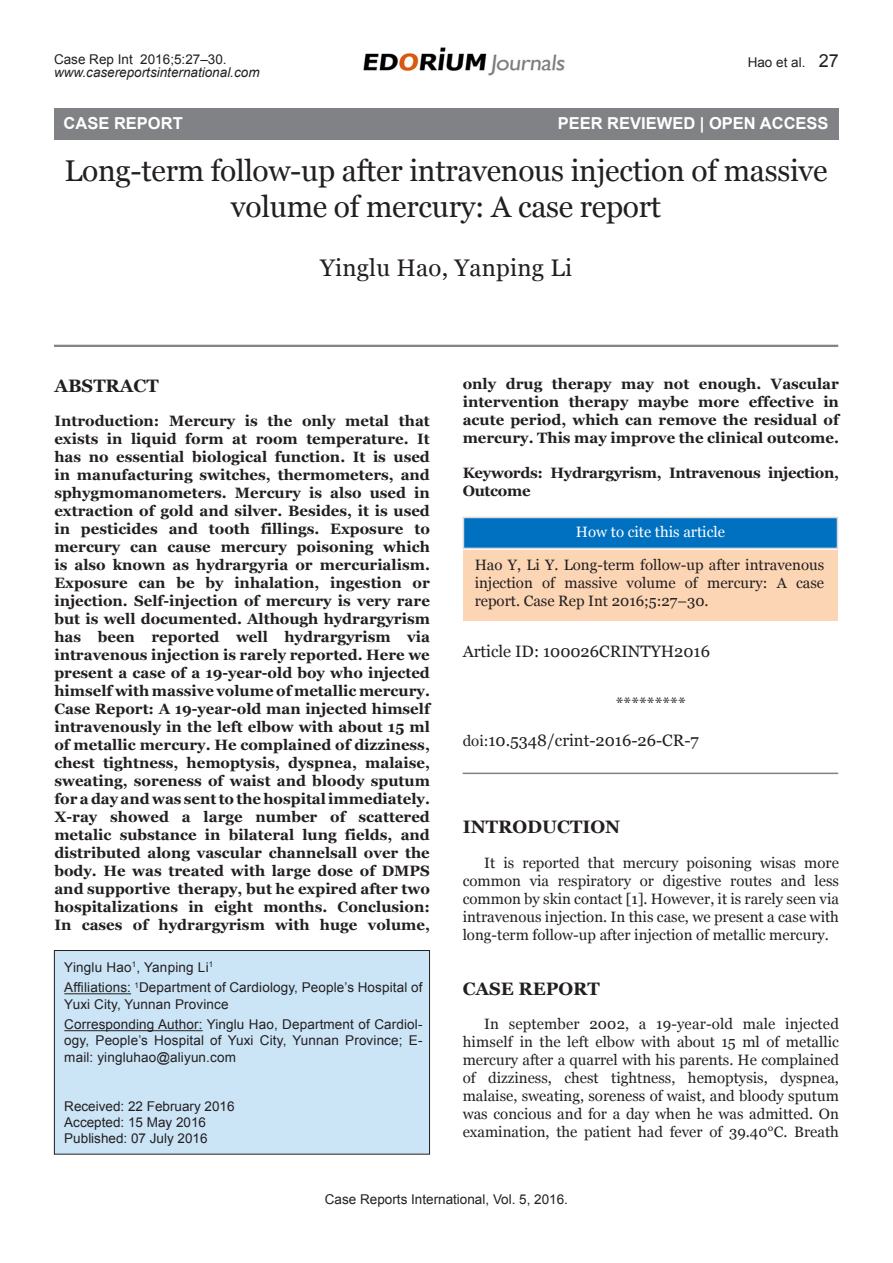
<style>
.page{position:relative;width:893px;height:1263px;background:#fff}
.page>*{position:absolute;margin:0;border:0;box-sizing:border-box;transform-origin:0 0}
.Chapter_Name{font:30px/36px "Georgia";letter-spacing:-.01em;color:#231f20;text-align:center}
.Author_Name{font:24px "Georgia";letter-spacing:.01em;color:#231f20}
.Introduction_Head{font:700 18px "Georgia";color:#231f20}
.Case_Report_head{font:700 18px "Georgia";color:#231f20}
.Abstract_Head{font:700 18px "Georgia";color:#231f20}
.Open_Access{font:700 16.5px "Arial";color:#fff}
.Star{font:16.5px "Georgia";color:#231f20}
.DOI{font:16.5px "Georgia";color:#231f20}
.Abstract_text{font:700 15px/18px "Georgia";color:#231f20;text-align:justify}
.Text{font:15px/18px "Georgia";color:#231f20;text-align:justify}
.Keywords{font:700 15px/18px "Georgia";letter-spacing:-.02em;color:#231f20}
.Box_author{font:13.5px/16.2px "Arial";letter-spacing:.01em;color:#231f20}
.Pa1{font:italic 13.5px "Arial";color:#231f20}
.Left_Running_head{font:13.5px "Arial";color:#231f20}
.Box_received_date{font:13.5px "Arial";color:#231f20}
.Right_Running_head{font:13.5px "Arial";color:#231f20}
.s1{font-size:18px}
.s2{color:#fff}
.s3{font-size:15px}
</style>
<div class="page">
<img style="left:363px;top:47px;width:202px;height:29px">
<hr style="left:54px;top:345px;width:784px;height:2px;background:#808285">
<div style="left:54px;top:950px;width:376px;height:204px;background:#cbe5f7"></div>
<div style="left:54px;top:950px;width:376px;height:204px;border:1px solid #231f20"></div>
<hr style="left:64px;top:993px;width:67px;height:1px;background:#231f20">
<hr style="left:64px;top:1030px;width:139px;height:1px;background:#231f20">
<div style="left:463px;top:550px;width:375px;height:70px;background:#fcd5b5"></div>
<div style="left:463px;top:517px;width:375px;height:32px;background:#0070c0;border:2px solid #d9d9d9"></div>
<hr style="left:463px;top:773px;width:375px;height:1px;background:#808285">
<div style="left:54px;top:108px;width:784px;height:32px;background:#808285"></div>
<p class="Left_Running_head" style="left:54px;top:50px;width:174px">Case Rep Int 2016;5:27–30.</p>
<p class="Pa1" style="left:54px;top:64px;width:207px">www.casereportsinternational.com</p>
<p class="Right_Running_head" style="left:748px;top:54px;width:93px">Hao et al. <span class="s1">27</span></p>
<p class="Open_Access" style="left:696px;top:112px;width:121px">OPEN AC ESS</p>
<p class="Chapter_Name" style="left:64px;top:153px;width:765px">Long-term follow-up after intravenous injection of massive volume of mercury: A case report</p>
<p class="Author_Name" style="left:320px;top:253px;width:254px">Yinglu Hao, Yanping Li</p>
<p class="Open_Access" style="left:64px;top:112px;width:121px">CASE REPORT</p>
<p class="Open_Access" style="left:558px;top:112px;width:272px">PEER REVIEWED | OPEN ACCESS</p>
<p class="Abstract_Head" style="left:54px;top:374px;width:106px">ABSTRACT</p>
<p class="Abstract_text" style="left:54px;top:412px;width:377px">Introduction: Mercury is the only metal that exists in liquid form at room temperature. It has no essential biological function. It is used in manufacturing switches, thermometers, and sphygmomanometers. Mercury is also used in extraction of gold and silver. Besides, it is used in pesticides and tooth fillings. Exposure to mercury can cause mercury poisoning which is also known as hydrargyria or mercurialism.<br>Exposure can be by inhalation, ingestion or injection. Self-injection of mercury is very rare but is well documented. Although hydrargyrism has been reported well hydrargyrism via intravenous injection is rarely reported. Here we present a case of a 19-year-old boy who injected himself with massive volume of metallic mercury.<br>Case Report: A 19-year-old man injected himself intravenously in the left elbow with about 15 ml of metallic mercury. He complained of dizziness, chest tightness, hemoptysis, dyspnea, malaise, sweating, soreness of waist and bloody sputum for a day and was sent to the hospital immediately.<br>X-ray showed a large number of scattered metalic substance in bilateral lung fields, and distributed along vascular channelsall over the body. He was treated with large dose of DMPS and supportive therapy, but he expired after two hospitalizations in eight months. Conclusion:<br>In cases of hydrargyrism with huge volume,</p>
<p class="Box_author" style="left:64px;top:959px;width:150px">Yinglu Hao<sup>1</sup>, Yanping Li<sup>1</sup></p>
<p class="Box_author" style="left:64px;top:980px;width:360px">Affiliations: <sup>1</sup>Department of Cardiology, People’s Hospital of<br>Yuxi City, Yunnan Province</p>
<p class="Box_author" style="left:64px;top:1016px;width:360px;text-align:justify">Corresponding Author: Yinglu Hao, Department of Cardiol&shy;ogy, People’s Hospital of Yuxi City, Yunnan Province; E&shy;mail: yingluhao@aliyun.com</p>
<p class="Box_received_date" style="left:64px;top:1097px;width:172px">Received: 22 February 2016</p>
<p class="Box_author" style="left:64px;top:1114px;width:143px">Accepted: 15 May 2016</p>
<p class="Box_author" style="left:64px;top:1130px;width:145px">Published: 07 July 2016</p>
<p class="Abstract_text" style="left:463px;top:375px;width:378px">only drug therapy may not enough. Vascular intervention therapy maybe more effective in acute period, which can remove the residual of mercury. This may improve the clinical outcome.</p>
<p class="Keywords" style="left:463px;top:464px;width:378px">Keywords: Hydrargyrism, Intravenous injection,<br>Outcome</p>
<p class="Text" style="left:475px;top:516px;width:351px;line-height:32.7px;text-align:center"><span class="s2">How to cite this article<br></span>Hao Y, Li Y. Long-term follow-up after intravenous</p>
<p class="Text" style="left:475px;top:574px;width:351px">injection of massive volume of mercury: A case report. Case Rep Int 2016;5:27–30.</p>
<p class="Star" style="left:463px;top:641px;width:249px">Article ID: 100026CRINTYH2016</p>
<p class="Star" style="left:616px;top:694px;width:72px">*********</p>
<p class="DOI" style="left:463px;top:730px;width:238px"><span class="s3">doi:</span>10.5348/crint-2016-26-CR-7</p>
<p class="Introduction_Head" style="left:463px;top:815px;width:159px">INTRODUCTION</p>
<p class="Text" style="left:463px;top:854px;width:378px;text-indent:22px">It is reported that mercury poisoning wisas more common via respiratory or digestive routes and less common by skin contact [1]. However, it is rarely seen via intravenous injection. In this case, we present a case with long-term follow-up after injection of metallic mercury.</p>
<p class="Case_Report_head" style="left:463px;top:977px;width:139px">CASE REPORT</p>
<p class="Text" style="left:463px;top:1015px;width:378px;text-indent:22px">In september 2002, a 19-year-old male injected himself in the left elbow with about 15 ml of metallic mercury after a quarrel with his parents. He complained of dizziness, chest tightness, hemoptysis, dyspnea, malaise, sweating, soreness of waist, and bloody sputum was concious and for a day when he was admitted. On examination, the patient had fever of 39.40°C. Breath</p>
<p class="Box_author" style="left:325px;top:1191px;width:245px">Case Reports International, Vol. 5, 2016.</p>
</div>
